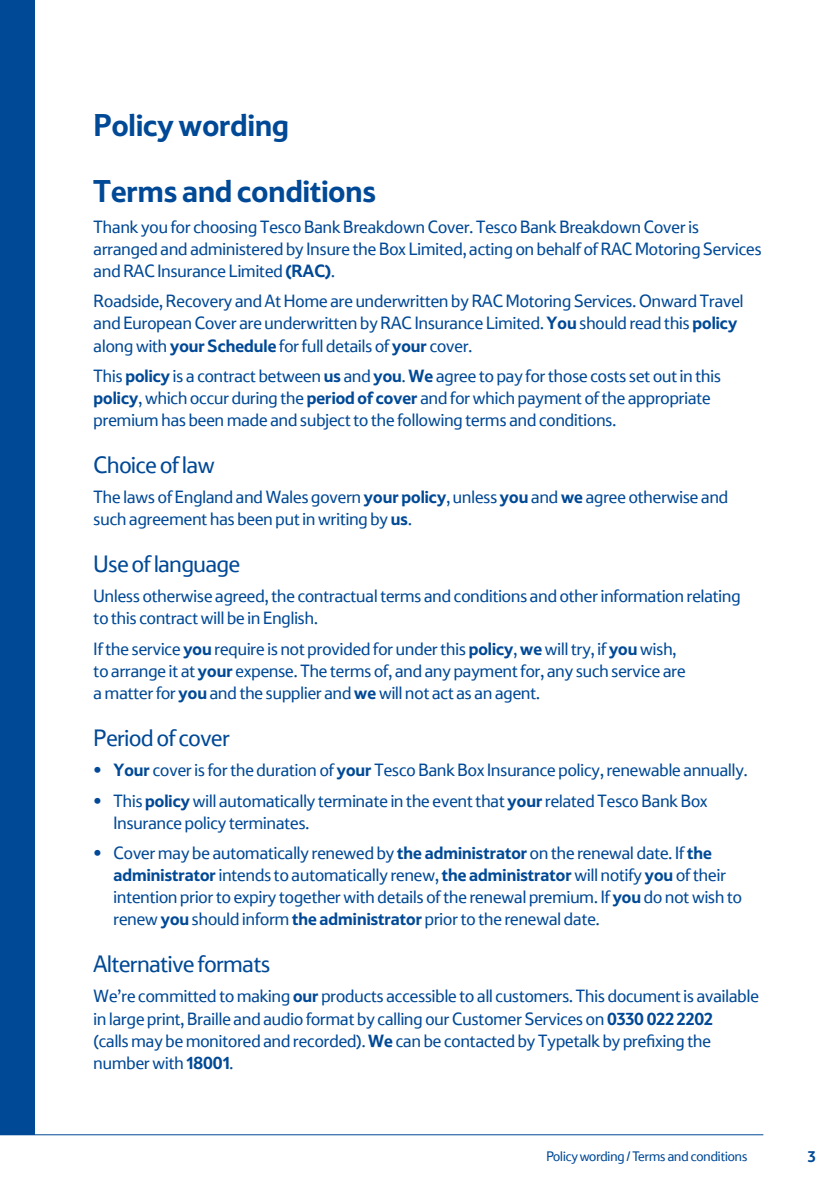
<style>
.page{position:relative;width:840px;height:1191px;background:#fff}
.page>*{position:absolute;margin:0;border:0;box-sizing:border-box;transform-origin:0 0}
.t1{font:700 32px/66.8px "Tesco Display";color:#004996}
.t2{font:24px "Tesco Display";letter-spacing:-.01em;color:#004996}
.t3{font:18px/22px "Tesco Display";color:#004996}
.t4{font:700 16px "Tesco Display";color:#004996}
.t5{font:14px "Tesco Display";color:#004996}
.s1{font-weight:700}
</style>
<div class="page">
<div style="left:0;top:0;width:34px;height:1134px;background:#004996"></div>
<hr style="left:0;top:1134px;width:763px;height:1px;background:#004996">
<h1 class="t1" style="left:94px;top:91px;width:283px">Policy wording<br>Terms and conditions</h1>
<p class="t3" style="left:94px;top:215px;width:669px">Thank you for choosing Tesco Bank Breakdown Cover. Tesco Bank Breakdown Cover is arranged and administered by Insure the Box Limited, acting on behalf of RAC Motoring Services and RAC Insurance Limited <span class="s1">(RAC)</span>.</p>
<p class="t3" style="left:94px;top:289px;width:651px">Roadside, Recovery and At Home are underwritten by RAC Motoring Services. Onward Travel and European Cover are underwritten by RAC Insurance Limited. <span class="s1">You</span> should read this <span class="s1">policy </span>along with <span class="s1">your Schedule</span> for full details of <span class="s1">your</span> cover.</p>
<p class="t3" style="left:94px;top:364px;width:628px">This <span class="s1">policy</span> is a contract between <span class="s1">us</span> and <span class="s1">you</span>. <span class="s1">We</span> agree to pay for those costs set out in this <span class="s1">policy</span>, which occur during the <span class="s1">period of cover</span> and for which payment of the appropriate premium has been made and subject to the following terms and conditions.</p>
<h2 class="t2" style="left:94px;top:449px;width:122px">Choice of law</h2>
<p class="t3" style="left:94px;top:485px;width:635px">The laws of England and Wales govern <span class="s1">your policy</span>, unless <span class="s1">you</span> and <span class="s1">we</span> agree otherwise and such agreement has been put in writing by <span class="s1">us</span>.</p>
<h2 class="t2" style="left:94px;top:548px;width:148px">Use of language</h2>
<p class="t3" style="left:94px;top:584px;width:648px">Unless otherwise agreed, the contractual terms and conditions and other information relating to this contract will be in English.</p>
<p class="t3" style="left:94px;top:637px;width:593px">If the service <span class="s1">you</span> require is not provided for under this <span class="s1">policy</span>, <span class="s1">we</span> will try, if <span class="s1">you</span> wish, to arrange it at <span class="s1">your</span> expense. The terms of, and any payment for, any such service are a matter for <span class="s1">you</span> and the supplier and <span class="s1">we</span> will not act as an agent.</p>
<h2 class="t2" style="left:94px;top:722px;width:138px">Period of cover</h2>
<p class="t3" style="left:94px;top:758px;width:655px"><span class="s1">• Your</span> cover is for the duration of <span class="s1">your</span> Tesco Bank Box Insurance policy, renewable annually.</p>
<p class="t3" style="left:113px;top:788px;width:595px;text-indent:-20px"><span class="s1">•</span> This <span class="s1">policy</span> will automatically terminate in the event that <span class="s1">your</span> related Tesco Bank Box<br>Insurance policy terminates.</p>
<p class="t3" style="left:113px;top:841px;width:629px;text-indent:-20px"><span class="s1">•</span> Cover may be automatically renewed by <span class="s1">the administrator</span> on the renewal date. If <span class="s1">the administrator</span> intends to automatically renew, <span class="s1">the administrator</span> will notify <span class="s1">you</span> of their intention prior to expiry together with details of the renewal premium. If <span class="s1">you</span> do not wish to renew <span class="s1">you</span> should inform <span class="s1">the administrator</span> prior to the renewal date.</p>
<h2 class="t2" style="left:94px;top:948px;width:178px">Alternative formats</h2>
<p class="t3" style="left:94px;top:984px;width:666px">We’re committed to making <span class="s1">our</span> products accessible to all customers. This document is available in large print, Braille and audio format by calling our Customer Services on <span class="s1">0330 022 2202<br></span>(calls may be monitored and recorded). <span class="s1">We</span> can be contacted by Typetalk by prefixing the number with <span class="s1">18001</span>.</p>
<p class="t5" style="left:546px;top:1147px;width:202px">Policy wording / Terms and conditions</p>
<p class="t4" style="left:807px;top:1147px;width:9px">3</p>
</div>
